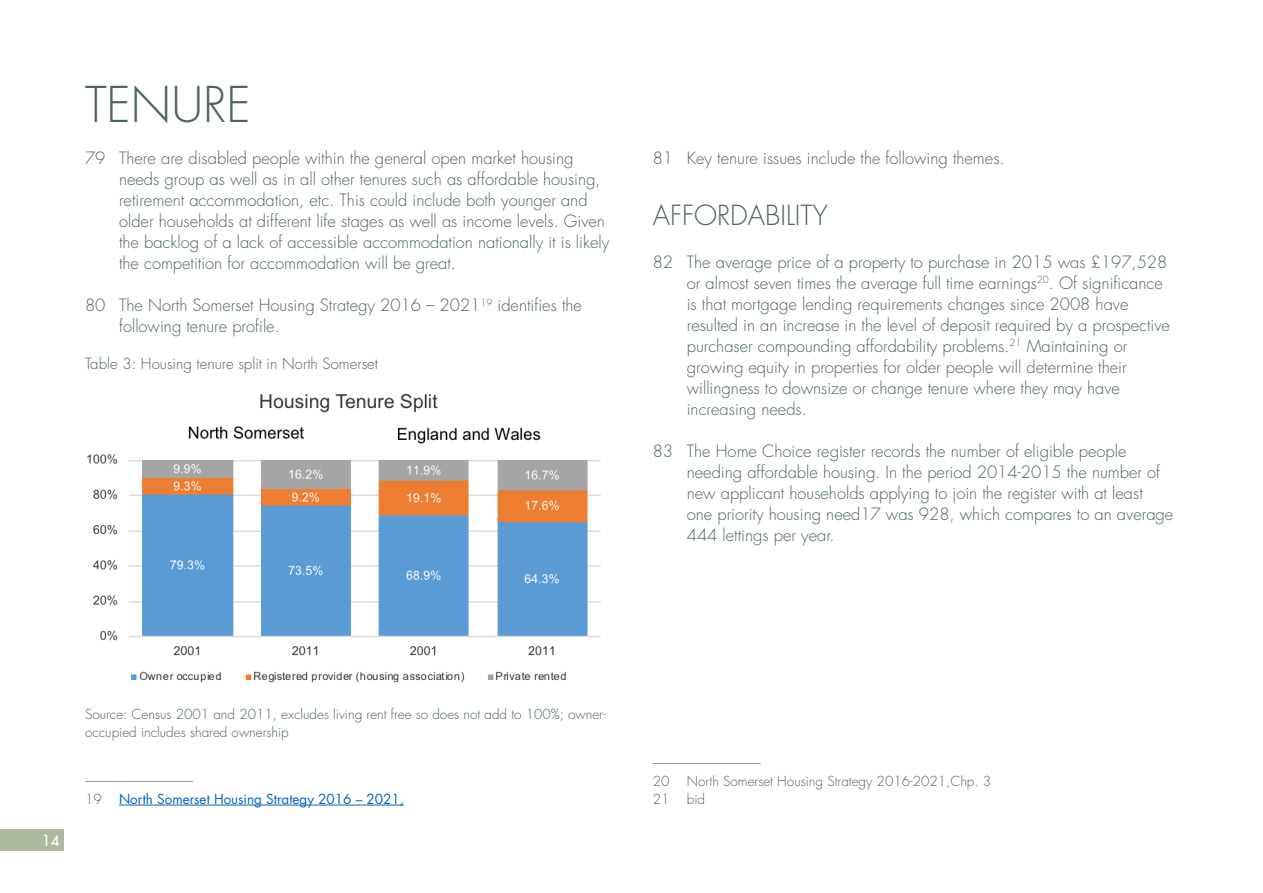
<style>
.page{position:relative;width:1263px;height:893px;background:#fff}
.page>*{position:absolute;margin:0;border:0;box-sizing:border-box;transform-origin:0 0}
.t1{font:300 48px "Futura LT";color:#4e6263}
.Heading_1{font:300 27px "Futura LT";color:#4e6263}
.t2{font:300 16.5px/21px "Futura LT";color:#4e6263}
.Table_name{font:300 15px "Futura LT";color:#4e6263}
.t3{font:15px "Futura LT";color:#fff}
.Table_source{font:300 13.5px/18px "Futura LT";color:#4e6263}
.Footnote{font:300 13.5px "Futura LT";color:#4e6263}
.Footnote-2{font:13.5px "Futura LT";color:#0563c1}
</style>
<div class="page">
<hr style="left:85px;top:781px;width:108px;height:1px;background:#8d9f87">
<hr style="left:119px;top:805px;width:285px;height:1px;background:#0563c1">
<hr style="left:653px;top:763px;width:108px;height:1px;background:#8d9f87">
<img style="left:87px;top:393px;width:514px;height:290px">
<div style="left:0;top:829px;width:64px;height:21px;background:#adb99d"></div>
<p class="t1" style="left:85px;top:75px;width:167px">TENURE</p>
<p class="t2" style="left:119px;top:148px;width:492px;text-indent:-34px">79 There are disabled people within the general open market housing needs group as well as in all other tenures such as affordable housing, retirement accommodation, etc. This could include both younger and older households at different life stages as well as income levels. Given the backlog of a lack of accessible accommodation nationally it is likely the competition for accommodation will be great.</p>
<p class="t2" style="left:119px;top:295px;width:464px;text-indent:-34px">80 The North Somerset Housing Strategy 2016 – 2021<sup>19</sup> identifies the following tenure profile.</p>
<p class="Table_name" style="left:85px;top:354px;width:295px">Table 3: Housing tenure split in North Somerset</p>
<p class="t2" style="left:653px;top:148px;width:353px">81 Key tenure issues include the following themes.</p>
<p class="Heading_1" style="left:653px;top:199px;width:177px">AFFORDABILITY</p>
<p class="t2" style="left:687px;top:252px;width:485px;text-indent:-34px">82 The average price of a property to purchase in 2015 was £197,528 or almost seven times the average full time earnings<sup>20</sup>. Of significance is that mortgage lending requirements changes since 2008 have resulted in an increase in the level of deposit required by a prospective purchaser compounding affordability problems.<sup>21</sup> Maintaining or growing equity in properties for older people will determine their willingness to downsize or change tenure where they may have increasing needs.</p>
<p class="t2" style="left:687px;top:441px;width:488px;text-indent:-34px">83 The Home Choice register records the number of eligible people needing affordable housing. In the period 2014-2015 the number of new applicant households applying to join the register with at least<br>one priority housing need17 was 928, which compares to an average 444 lettings per year.</p>
<p class="t3" style="left:42px;top:830px;width:19px">14</p>
<p class="Table_source" style="left:85px;top:706px;width:522px">Source: Census 2001 and 2011, excludes living rent free so does not add to 100%; owner&shy;occupied includes shared ownership</p>
<p class="Footnote" style="left:85px;top:791px;width:18px">19</p>
<p class="Footnote-2" style="left:119px;top:790px;width:286px">North Somerset Housing Strategy 2016 – 2021,</p>
<p class="Footnote" style="left:653px;top:773px;width:18px">20</p>
<p class="Footnote" style="left:687px;top:773px;width:306px">North Somerset Housing Strategy 2016-2021,Chp. 3</p>
<p class="Footnote" style="left:653px;top:791px;width:18px">21</p>
<p class="Footnote" style="left:687px;top:791px;width:20px">bid</p>
</div>
